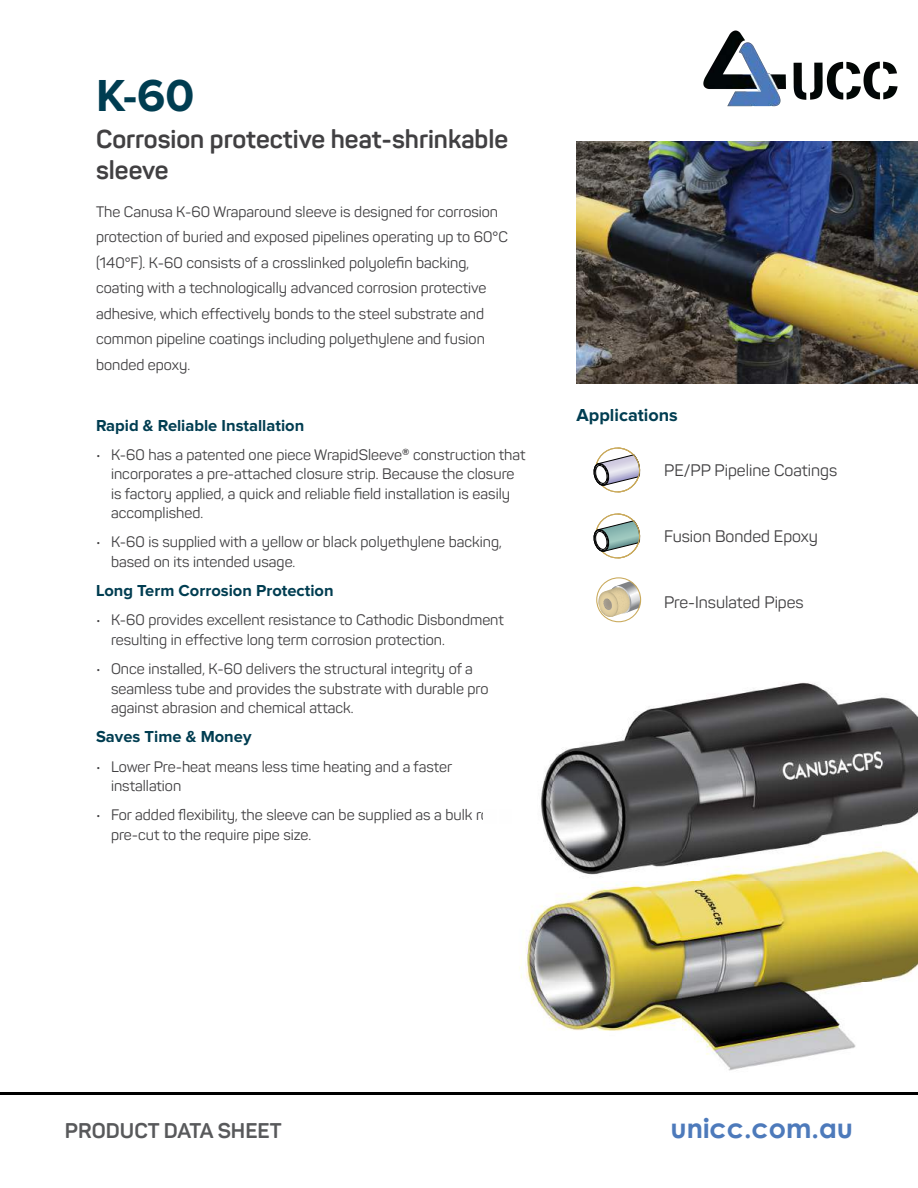
<style>
.page{position:relative;width:918px;height:1188px;background:#fff}
.page>*{position:absolute;margin:0;border:0;box-sizing:border-box;transform-origin:0 0}
.t1{font:700 46.5px "Proxima Nova";color:#003d51}
.t2{font:700 27px "Century Gothic";color:#4d7abb}
.t3{font:700 25.5px/30.6px "Panton";color:#414042}
.t4{font:700 21px "Panton";color:#58595b}
.t5{font:700 18px "Proxima Nova";color:#003d51}
.t6{font:700 16.5px "Proxima Nova";color:#003d51}
.t7{font:16.5px "Panton";color:#414042}
.t8{font:15px/19.5px "Panton";color:#414042}
.t9{font:15px "Panton";color:#414142}
</style>
<div class="page">
<hr style="left:0;top:1092px;width:918px;height:3px;background:#000">
<svg style="left:593px;top:447px;width:48px;height:46px"></svg>
<svg style="left:593px;top:513px;width:48px;height:46px"></svg>
<img style="left:519px;top:682px;width:399px;height:389px">
<img style="left:519px;top:683px;width:15px;height:14px">
<img style="left:577px;top:141px;width:341px;height:243px">
<svg style="left:596px;top:577px;width:45px;height:45px"></svg>
<img style="left:685px;top:30px;width:233px;height:114px">
<h1 class="t1" style="left:96px;top:79px;width:100px">K-60</h1>
<h3 class="t3" style="left:96px;top:126px;width:414px">Corrosion protective heat-shrinkable sleeve</h3>
<p class="t8" style="left:96px;top:200px;width:413px;line-height:25.5px">The Canusa K-60 Wraparound sleeve is designed for corrosion protection of buried and exposed pipelines operating up to 60°C (140°F). K-60 consists of a crosslinked polyolefin backing, coating with a technologically advanced corrosion protective adhesive, which effectively bonds to the steel substrate and common pipeline coatings including polyethylene and fusion bonded epoxy.</p>
<p class="t6" style="left:96px;top:419px;width:210px">Rapid &amp; Reliable Installation</p>
<p class="t8" style="left:111px;top:446px;width:416px;text-indent:-15px">• K-60 has a patented one piece WrapidSleeve<sup>®</sup> construction that incorporates a pre-attached closure strip. Because the closure is factory applied, a quick and reliable field installation is easily accomplished.</p>
<p class="t8" style="left:111px;top:534px;width:392px;text-indent:-15px">• K-60 is supplied with a yellow or black polyethylene backing, based on its intended usage.</p>
<p class="t6" style="left:96px;top:585px;width:239px">Long Term Corrosion Protection</p>
<p class="t8" style="left:111px;top:612px;width:394px;text-indent:-15px">• K-60 provides excellent resistance to Cathodic Disbondment resulting in effective long term corrosion protection.</p>
<p class="t8" style="left:111px;top:661px;width:425px;text-indent:-15px">• Once installed, K-60 delivers the structural integrity of a seamless tube and provides the substrate with durable pr tection against abrasion and chemical attack.</p>
<p class="t6" style="left:96px;top:731px;width:157px">Saves Time &amp; Money</p>
<p class="t8" style="left:111px;top:758px;width:343px;text-indent:-15px">• Lower Pre-heat means less time heating and a faster installation</p>
<p class="t8" style="left:111px;top:807px;width:402px;text-indent:-15px">• For added flexibility, the sleeve can be supplied as a bulk roll or pre-cut to the require pipe size.</p>
<p class="t9" style="left:480px;top:682px;width:10px">o</p>
<p class="t5" style="left:577px;top:408px;width:103px">Applications</p>
<p class="t7" style="left:664px;top:464px;width:175px">PE/PP Pipeline Coatings</p>
<p class="t7" style="left:664px;top:530px;width:155px">Fusion Bonded Epoxy</p>
<p class="t7" style="left:664px;top:596px;width:141px">Pre-Insulated Pipes</p>
<h3 class="t4" style="left:65px;top:1122px;width:218px">PRODUCT DATA SHEET</h3>
<h2 class="t2" style="left:671px;top:1110px;width:184px">unicc.com.au</h2>
</div>
